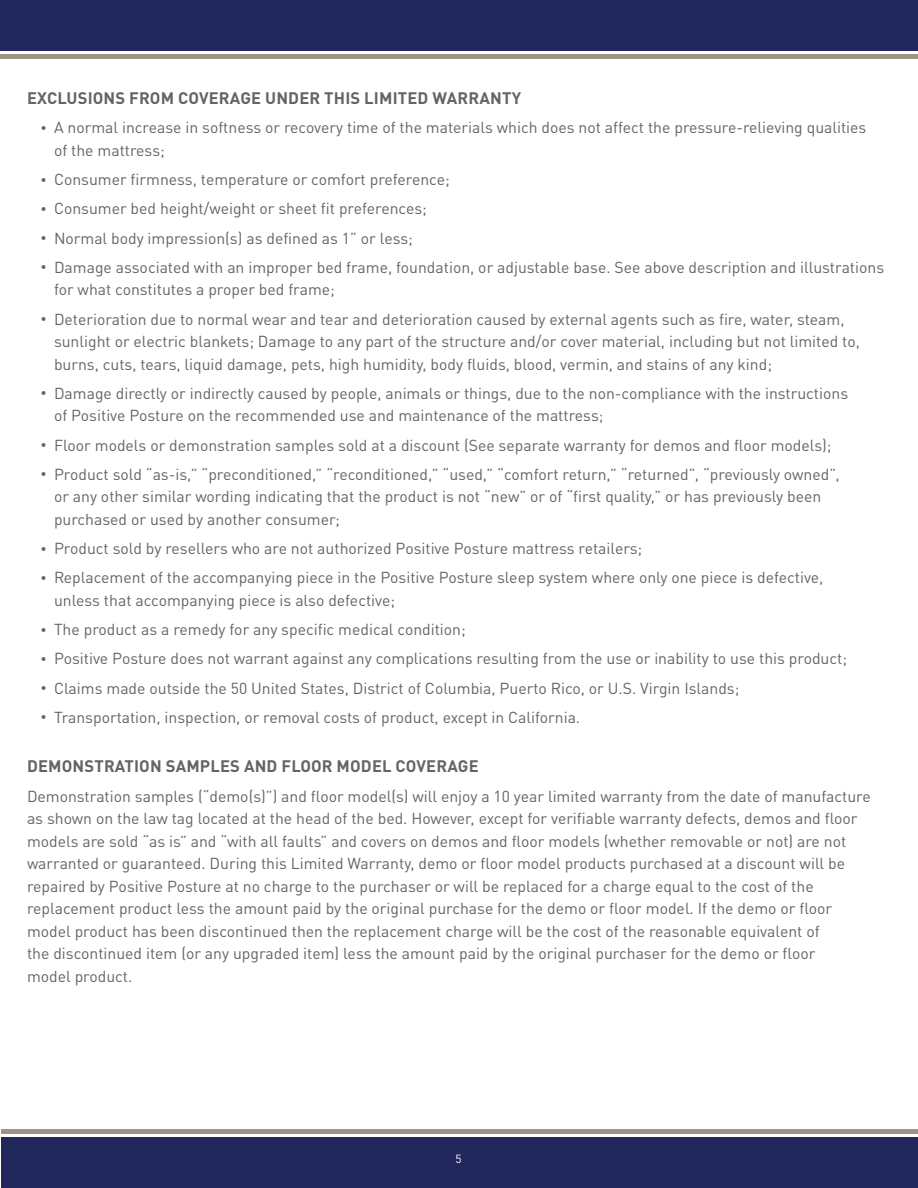
<style>
.page{position:relative;width:918px;height:1188px;background:#fff}
.page>*{position:absolute;margin:0;border:0;box-sizing:border-box;transform-origin:0 0}
.t1{font:700 16.5px "DINOT";letter-spacing:.01em;color:#636466}
.t2{font:15.75px/22.5px "DINOT";color:#636466}
.t3{font:11.7px "DINOT";color:#fff}
.s1{font-size:12px}
</style>
<div class="page">
<hr style="left:1px;top:1130px;width:917px;height:4px;background:#9d9483">
<div style="left:1px;top:1137px;width:917px;height:51px;background:#21275b"></div>
<hr style="left:0;top:55px;width:918px;height:4px;background:#9d9483">
<div style="left:0;top:1px;width:918px;height:50px;background:#21275b"></div>
<p class="t1" style="left:27px;top:87px;width:496px">EXCLUSIONS FROM COVERAGE UNDER THIS LIMITED WARRANTY</p>
<p class="t2" style="left:54px;top:116px;width:814px;text-indent:-14px"><span class="s1">•</span> A normal increase in softness or recovery time of the materials which does not affect the pressure-relieving qualities of the mattress;</p>
<p class="t2" style="left:40px;top:168px;width:411px"><span class="s1">•</span> Consumer firmness, temperature or comfort preference;</p>
<p class="t2" style="left:40px;top:197px;width:388px"><span class="s1">•</span> Consumer bed height/weight or sheet fit preferences;</p>
<p class="t2" style="left:40px;top:226px;width:374px"><span class="s1">•</span> Normal body impression(s) as defined as 1” or less;</p>
<p class="t2" style="left:54px;top:256px;width:832px;text-indent:-14px"><span class="s1">•</span> Damage associated with an improper bed frame, foundation, or adjustable base. See above description and illustrations for what constitutes a proper bed frame;</p>
<p class="t2" style="left:54px;top:307px;width:807px;text-indent:-14px"><span class="s1">•</span> Deterioration due to normal wear and tear and deterioration caused by external agents such as fire, water, steam, sunlight or electric blankets; Damage to any part of the structure and/or cover material, including but not limited to, burns, cuts, tears, liquid damage, pets, high humidity, body fluids, blood, vermin, and stains of any kind;</p>
<p class="t2" style="left:54px;top:382px;width:796px;text-indent:-14px"><span class="s1">•</span> Damage directly or indirectly caused by people, animals or things, due to the non-compliance with the instructions of Positive Posture on the recommended use and maintenance of the mattress;</p>
<p class="t2" style="left:40px;top:433px;width:793px"><span class="s1">•</span> Floor models or demonstration samples sold at a discount (See separate warranty for demos and floor models);</p>
<p class="t2" style="left:54px;top:463px;width:787px;text-indent:-14px"><span class="s1">•</span> Product sold “as-is,” “preconditioned,” “reconditioned,” “used,” “comfort return,” “returned”, “previously owned”, or any other similar wording indicating that the product is not “new” or of “first quality,” or has previously been purchased or used by another consumer;</p>
<p class="t2" style="left:40px;top:537px;width:603px"><span class="s1">•</span> Product sold by resellers who are not authorized Positive Posture mattress retailers;</p>
<p class="t2" style="left:54px;top:566px;width:771px;text-indent:-14px"><span class="s1">•</span> Replacement of the accompanying piece in the Positive Posture sleep system where only one piece is defective, unless that accompanying piece is also defective;</p>
<p class="t2" style="left:40px;top:618px;width:427px"><span class="s1">•</span> The product as a remedy for any specific medical condition;</p>
<p class="t2" style="left:40px;top:647px;width:808px"><span class="s1">•</span> Positive Posture does not warrant against any complications resulting from the use or inability to use this product;</p>
<p class="t2" style="left:40px;top:676px;width:700px"><span class="s1">•</span> Claims made outside the 50 United States, District of Columbia, Puerto Rico, or U.S. Virgin Islands;</p>
<p class="t2" style="left:40px;top:706px;width:541px"><span class="s1">•</span> Transportation, inspection, or removal costs of product, except in California.</p>
<p class="t1" style="left:27px;top:756px;width:453px">DEMONSTRATION SAMPLES AND FLOOR MODEL COVERAGE</p>
<p class="t2" style="left:27px;top:784px;width:845px">Demonstration samples (“demo(s)”) and floor model(s) will enjoy a 10 year limited warranty from the date of manufacture as shown on the law tag located at the head of the bed. However, except for verifiable warranty defects, demos and floor models are sold “as is” and “with all faults” and covers on demos and floor models (whether removable or not) are not warranted or guaranteed. During this Limited Warranty, demo or floor model products purchased at a discount will be repaired by Positive Posture at no charge to the purchaser or will be replaced for a charge equal to the cost of the replacement product less the amount paid by the original purchase for the demo or floor model. If the demo or floor model product has been discontinued then the replacement charge will be the cost of the reasonable equivalent of<br>the discontinued item (or any upgraded item) less the amount paid by the original purchaser for the demo or floor<br>model product.</p>
<p class="t3" style="left:456px;top:1151px;width:8px">5</p>
</div>
